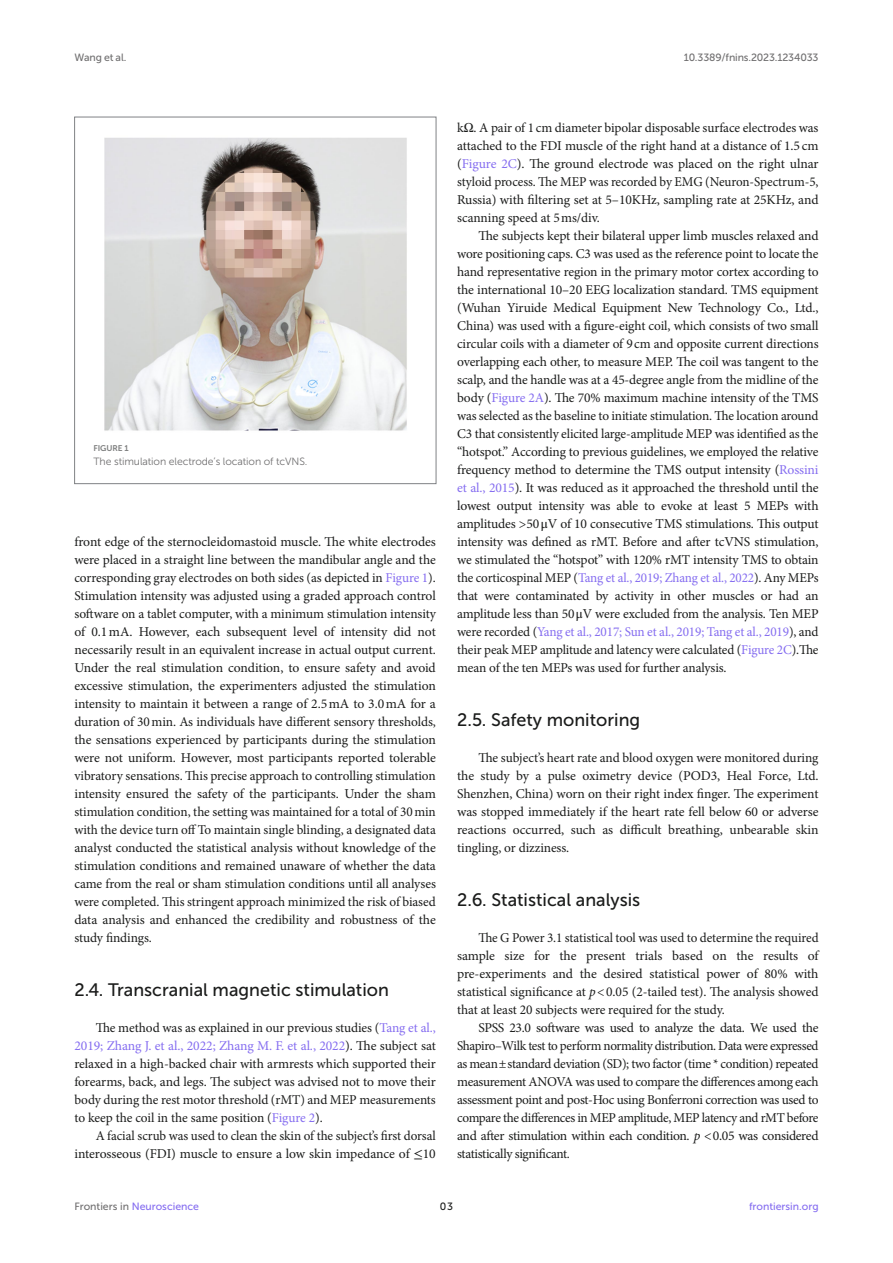
<style>
.page{position:relative;width:893px;height:1263px;background:#fff}
.page>*{position:absolute;margin:0;border:0;box-sizing:border-box;transform-origin:0 0}
.HEAD_2{font:18px "Museo Sans 500";color:#1b1c1b}
.TEXT{font:13.5px/18px "Minion Pro";letter-spacing:-.01em;color:#1b1c1b;text-align:justify}
.TEXT_FLUSH{font:13.5px/18px "Minion Pro";letter-spacing:-.005em;color:#1b1c1b;text-align:justify}
.FIG_LEG{font:10.5px "Museo Sans 300";letter-spacing:-.01em;color:#706f70}
.t1{font:10.5px "Museo Sans 500";color:#856df0}
.t2{font:10.5px "Museo Sans 500";letter-spacing:-.015em;color:#706f70}
.t3{font:10.5px "Museo Sans 500";color:#1b1c1b}
.FIG_HD{font:8.25px "Museo Sans 700";letter-spacing:-.01em;color:#7e7f7f}
.s1{color:#856df0}
.s2{font-family:"STIX General"}
.s3{font-style:italic}
.s4{color:#706f70}
</style>
<div class="page">
<img style="left:104px;top:138px;width:303px;height:293px">
<div style="left:74px;top:117px;width:362px;height:367px;border:1px solid #808285"></div>
<p class="t2" style="left:74px;top:51px;width:53px">Wang et al.</p>
<p class="t2" style="left:684px;top:51px;width:136px">10.3389/fnins.2023.1234033</p>
<p class="FIG_HD" style="left:94px;top:444px;width:37px">FIGURE 1</p>
<p class="FIG_LEG" style="left:94px;top:455px;width:215px">The stimulation electrode’s location of tcVNS.</p>
<p class="TEXT" style="left:74px;top:533px;width:363px">front edge of the sternocleidomastoid muscle. The white electrodes were placed in a straight line between the mandibular angle and the corresponding gray electrodes on both sides (as depicted in <span class="s1">Figure 1</span>).<br>Stimulation intensity was adjusted using a graded approach control software on a tablet computer, with a minimum stimulation intensity of 0.1mA. However, each subsequent level of intensity did not necessarily result in an equivalent increase in actual output current.<br>Under the real stimulation condition, to ensure safety and avoid excessive stimulation, the experimenters adjusted the stimulation intensity to maintain it between a range of 2.5mA to 3.0mA for a duration of 30min. As individuals have different sensory thresholds, the sensations experienced by participants during the stimulation were not uniform. However, most participants reported tolerable vibratory sensations. This precise approach to controlling stimulation intensity ensured the safety of the participants. Under the sham stimulation condition, the setting was maintained for a total of 30min with the device turn off To maintain single blinding, a designated data analyst conducted the statistical analysis without knowledge of the stimulation conditions and remained unaware of whether the data came from the real or sham stimulation conditions until all analyses were completed. This stringent approach minimized the risk of biased data analysis and enhanced the credibility and robustness of the study findings.</p>
<p class="HEAD_2" style="left:74px;top:980px;width:316px">2.4. Transcranial magnetic stimulation</p>
<p class="TEXT_FLUSH" style="left:74px;top:1019px;width:363px;text-indent:21px">The method was as explained in our previous studies (<span class="s1">Tang et al., 2019; Zhang J. et al., 2022; Zhang M. F. et al., 2022</span>). The subject sat relaxed in a high-backed chair with armrests which supported their forearms, back, and legs. The subject was advised not to move their body during the rest motor threshold (rMT) and MEP measurements to keep the coil in the same position (<span class="s1">Figure 2</span>).</p>
<p class="TEXT" style="left:74px;top:1127px;width:363px;text-align:right">A facial scrub was used to clean the skin of the subject’s first dorsal interosseous (FDI) muscle to ensure a low skin impedance of <span class="s2">≤</span>10</p>
<p class="TEXT" style="left:457px;top:119px;width:363px">k<span class="s2">Ω</span>. A pair of 1cm diameter bipolar disposable surface electrodes was attached to the FDI muscle of the right hand at a distance of 1.5cm (<span class="s1">Figure 2C</span>). The ground electrode was placed on the right ulnar styloid process. The MEP was recorded by EMG (Neuron-Spectrum-5, Russia) with filtering set at 5–10KHz, sampling rate at 25KHz, and scanning speed at 5ms/div.</p>
<p class="TEXT" style="left:457px;top:227px;width:363px;text-indent:21px">The subjects kept their bilateral upper limb muscles relaxed and wore positioning caps. C3 was used as the reference point to locate the hand representative region in the primary motor cortex according to the international 10–20 EEG localization standard. TMS equipment (Wuhan Yiruide Medical Equipment New Technology Co., Ltd., China) was used with a figure-eight coil, which consists of two small circular coils with a diameter of 9cm and opposite current directions overlapping each other, to measure MEP. The coil was tangent to the scalp, and the handle was at a 45-degree angle from the midline of the body (<span class="s1">Figure 2A</span>). The 70% maximum machine intensity of the TMS was selected as the baseline to initiate stimulation. The location around C3 that consistently elicited large-amplitude MEP was identified as the “hotspot.” According to previous guidelines, we employed the relative frequency method to determine the TMS output intensity (<span class="s1">Rossini et al., 2015</span>). It was reduced as it approached the threshold until the lowest output intensity was able to evoke at least 5 MEPs with amplitudes &gt;50<span class="s2">μ</span>V of 10 consecutive TMS stimulations. This output intensity was defined as rMT. Before and after tcVNS stimulation, we stimulated the “hotspot” with 120% rMT intensity TMS to obtain the corticospinal MEP (<span class="s1">Tang et al., 2019; Zhang et al., 2022</span>). Any MEPs that were contaminated by activity in other muscles or had an amplitude less than 50<span class="s2">μ</span>V were excluded from the analysis. Ten MEP were recorded (<span class="s1">Yang et al., 2017; Sun et al., 2019; Tang et al., 2019</span>), and their peak MEP amplitude and latency were calculated (<span class="s1">Figure 2C</span>).The mean of the ten MEPs was used for further analysis.</p>
<p class="HEAD_2" style="left:457px;top:710px;width:185px">2.5. Safety monitoring</p>
<p class="TEXT_FLUSH" style="left:457px;top:749px;width:363px;text-indent:21px">The subject’s heart rate and blood oxygen were monitored during the study by a pulse oximetry device (POD3, Heal Force, Ltd.<br>Shenzhen, China) worn on their right index finger. The experiment was stopped immediately if the heart rate fell below 60 or adverse reactions occurred, such as difficult breathing, unbearable skin tingling, or dizziness.</p>
<p class="HEAD_2" style="left:457px;top:890px;width:185px">2.6. Statistical analysis</p>
<p class="TEXT_FLUSH" style="left:457px;top:929px;width:363px;text-indent:21px">The G Power 3.1 statistical tool was used to determine the required sample size for the present trials based on the results of pre-experiments and the desired statistical power of 80% with statistical significance at <span class="s3">p</span>&lt;0.05 (2-tailed test). The analysis showed that at least 20 subjects were required for the study.</p>
<p class="TEXT" style="left:457px;top:1019px;width:363px;text-indent:21px">SPSS 23.0 software was used to analyze the data. We used the Shapiro–Wilk test to perform normality distribution. Data were expressed as mean±standard deviation (SD); two factor (time * condition) repeated measurement ANOVA was used to compare the differences among each assessment point and post-Hoc using Bonferroni correction was used to compare the differences in MEP amplitude, MEP latency and rMT before and after stimulation within each condition. <span class="s3">p</span> &lt;0.05 was considered statistically significant.</p>
<p class="t1" style="left:74px;top:1200px;width:126px"><span class="s4">Frontiers in</span> Neuroscience</p>
<p class="t3" style="left:440px;top:1200px;width:15px">03</p>
<p class="t1" style="left:749px;top:1200px;width:71px">frontiersin.org</p>
</div>
